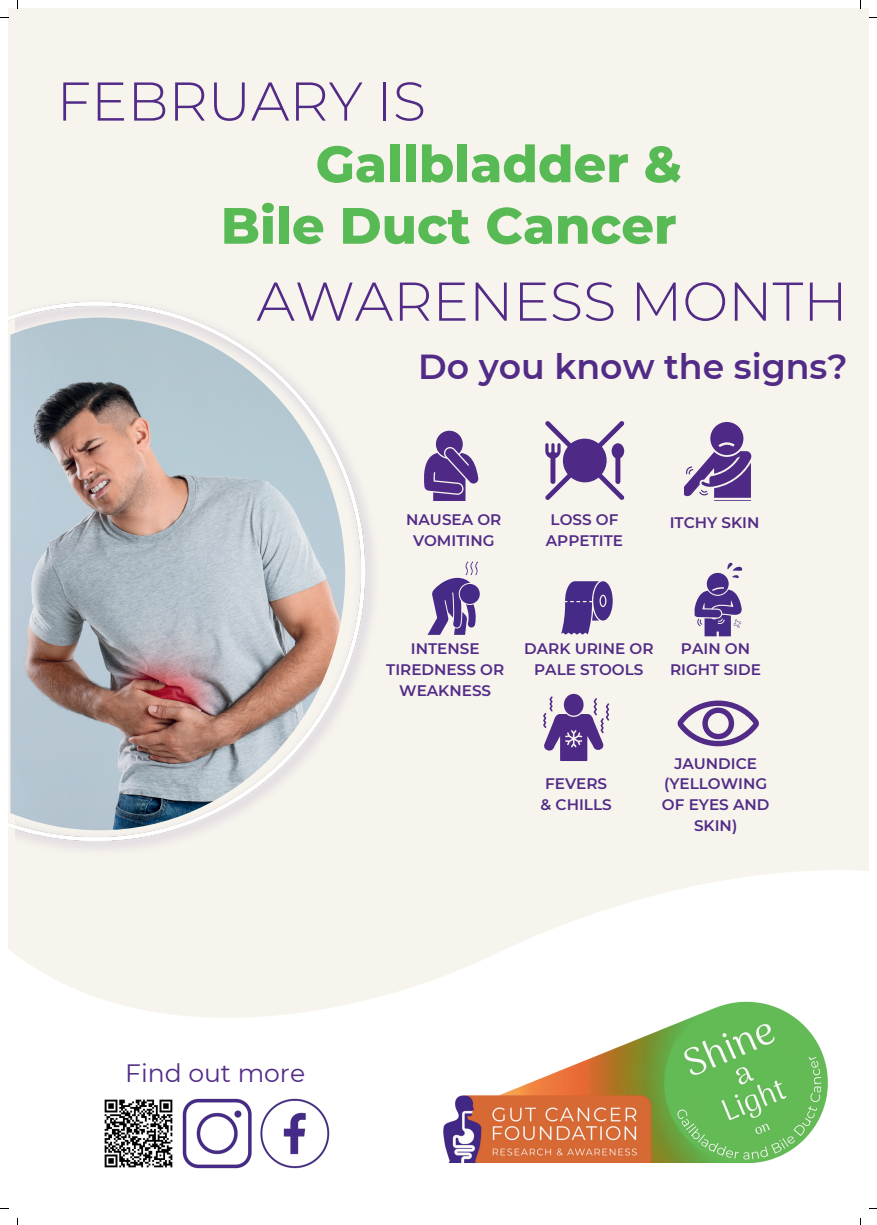
<style>
.page{position:relative;width:877px;height:1225px;background:#fff}
.page>*{position:absolute;margin:0;border:0;box-sizing:border-box;transform-origin:0 0}
.t1{font:300 54.5px "Montserrat";color:#522b87}
.t2{font:800 51px/61.5px "Montserrat";color:#58ba55;text-align:right}
.t3{font:600 34.7px "Montserrat";color:#522b87}
.t4{font:25px "Montserrat";color:#522b87}
.t5{font:600 15.2px/20.7px "Montserrat";color:#522b87;text-align:center}
</style>
<div class="page">
<div style="left:8px;top:8px;width:861px;height:1209px;background:#f7f4ed"></div>
<img style="left:30px;top:506px;width:343px;height:343px">
<img style="left:8px;top:302px;width:356px;height:538px">
<img style="left:10px;top:317px;width:335px;height:513px">
<svg style="left:8px;top:870px;width:860px;height:347px;fill:#fff"></svg>
<img style="left:178px;top:1094px;width:156px;height:78px">
<img style="left:438px;top:992px;width:389px;height:170px">
<img style="left:102px;top:1096px;width:73px;height:74px">
<svg style="left:427px;top:561px;width:52px;height:74px"></svg>
<svg style="left:561px;top:581px;width:51px;height:53px"></svg>
<svg style="left:694px;top:562px;width:48px;height:74px"></svg>
<svg style="left:563px;top:693px;width:20px;height:22px"></svg>
<svg style="left:543px;top:696px;width:66px;height:65px"></svg>
<svg style="left:677px;top:700px;width:82px;height:46px"></svg>
<svg style="left:424px;top:430px;width:54px;height:70px"></svg>
<svg style="left:545px;top:421px;width:79px;height:79px"></svg>
<svg style="left:684px;top:422px;width:67px;height:79px"></svg>
<h1 class="t1" style="left:57px;top:64px;width:371px">FEBRUARY IS</h1>
<h2 class="t2" style="left:221px;top:130px;width:462px">Gallbladder &amp;<br>Bile Duct Cancer</h2>
<h1 class="t1" style="left:256px;top:264px;width:592px">AWARENESS MONTH</h1>
<h3 class="t3" style="left:418px;top:342px;width:431px">Do you know the signs?</h3>
<p class="t5" style="left:406px;top:509px;width:97px">NAUSEA OR<br>VOMITING</p>
<p class="t5" style="left:545px;top:509px;width:79px">LOSS OF<br>APPETITE</p>
<p class="t5" style="left:669px;top:511px;width:91px">ITCHY SKIN</p>
<p class="t5" style="left:386px;top:637px;width:119px">INTENSE<br>TIREDNESS OR<br>WEAKNESS</p>
<p class="t5" style="left:524px;top:637px;width:131px">DARK URINE OR<br>PALE STOOLS</p>
<p class="t5" style="left:670px;top:637px;width:92px">PAIN ON<br>RIGHT SIDE</p>
<p class="t5" style="left:540px;top:772px;width:73px">FEVERS &amp; CHILLS</p>
<p class="t5" style="left:661px;top:752px;width:109px">JAUNDICE (YELLOWING<br>OF EYES AND<br>SKIN)</p>
<h3 class="t4" style="left:125px;top:1056px;width:181px">Find out more</h3>
</div>
